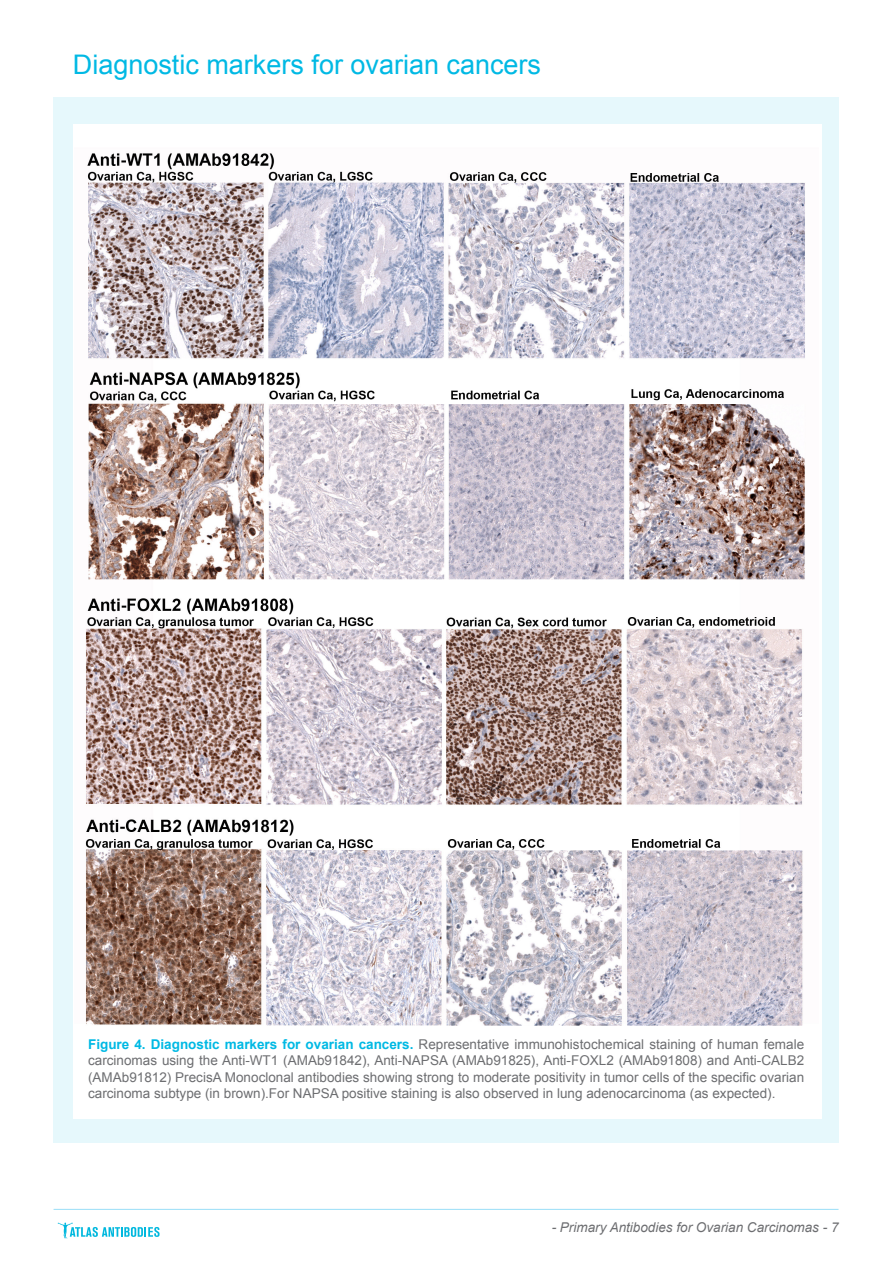
<style>
.page{position:relative;width:893px;height:1263px;background:#fff}
.page>*{position:absolute;margin:0;border:0;box-sizing:border-box;transform-origin:0 0}
.t1{font:27px "Arial";color:#00b9e4}
.t2{font:13.5px/16.2px "Arial";color:#6d6e71;text-align:justify}
.t3{font:italic 13.5px "Arial";color:#6d6e71}
.s1{font-weight:700;color:#00b9e4}
</style>
<div class="page">
<div style="left:54px;top:98px;width:785px;height:1045px;background:#e6f8fc"></div>
<div style="left:73px;top:124px;width:748px;height:994px;background:#fff"></div>
<img style="left:85px;top:153px;width:720px;height:873px">
<svg style="left:58px;top:1222px;width:102px;height:16px"></svg>
<hr style="left:54px;top:1209px;width:784px;height:1px;background:#99def8">
<p class="t1" style="left:73px;top:46px;width:470px">Diagnostic markers for ovarian cancers</p>
<p class="t2" style="left:88px;top:1036px;width:718px"><span class="s1">Figure 4. Diagnostic markers for ovarian cancers.</span> Representative immunohistochemical staining of human female carcinomas using the Anti-WT1 (AMAb91842), Anti-NAPSA (AMAb91825), Anti-FOXL2 (AMAb91808) and Anti-CALB2 (AMAb91812) PrecisA Monoclonal antibodies showing strong to moderate positivity in tumor cells of the specific ovarian carcinoma subtype (in brown).For NAPSA positive staining is also observed in lung adenocarcinoma (as expected).</p>
<p class="t3" style="left:552px;top:1219px;width:288px">- Primary Antibodies for Ovarian Carcinomas - 7</p>
</div>
